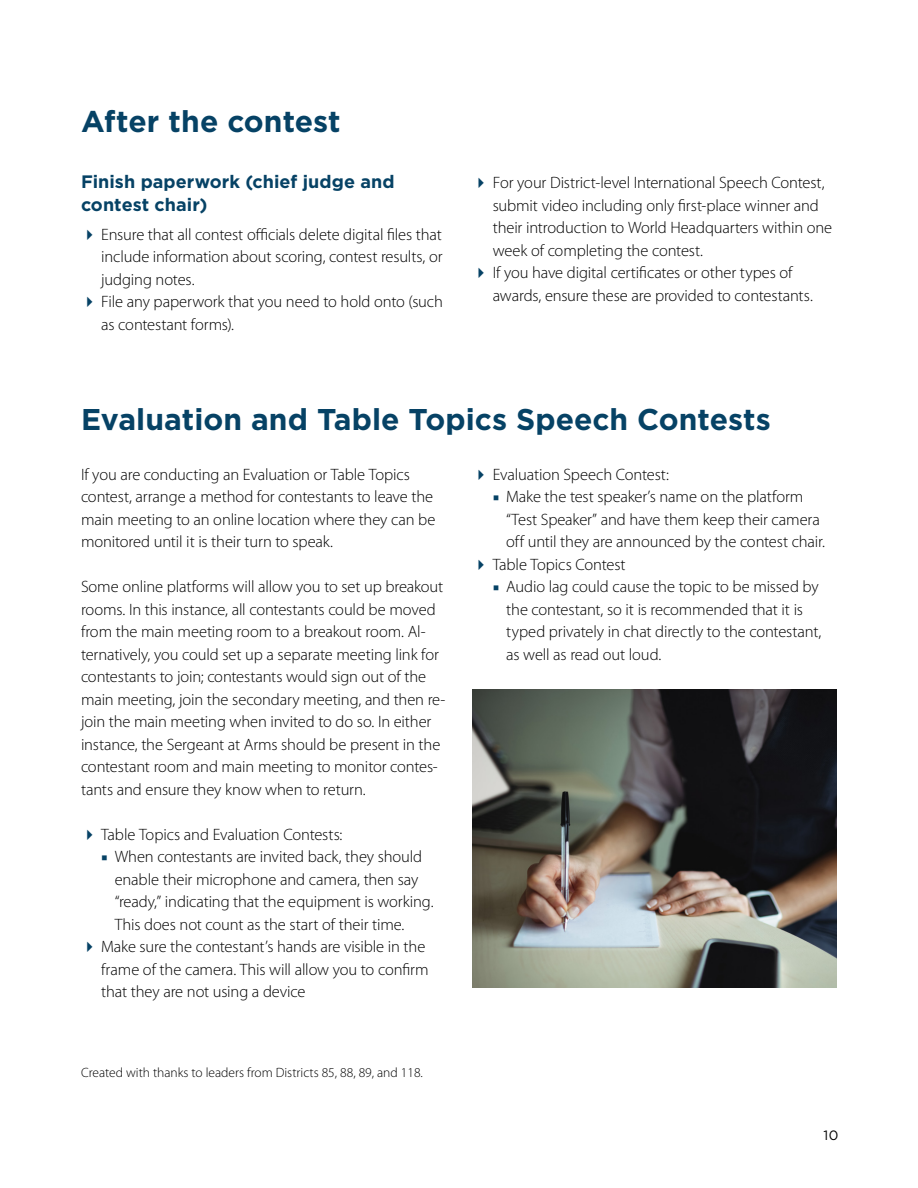
<style>
.page{position:relative;width:918px;height:1188px;background:#fff}
.page>*{position:absolute;margin:0;border:0;box-sizing:border-box;transform-origin:0 0}
.H1_20_25{font:700 30px "Gotham";color:#064265}
.H2_12_15{font:700 18px/22.5px "Gotham";letter-spacing:.005em;color:#064265}
.Bullet_Level_1{font:300 16.5px/22.5px "Myriad Pro";letter-spacing:-.01em;color:#000}
.Bullet_Level_2{font:300 16.5px/22.5px "Myriad Pro";letter-spacing:-.01em;color:#000}
.t1{font:300 13.5px "Myriad Pro";color:#000}
.t2{font:13.5px "Gotham";color:#000}
.s1{font-family:"Minion Pro";font-weight:700;font-stretch:condensed;color:#064265}
</style>
<div class="page">
<img style="left:472px;top:690px;width:364px;height:297px">
<h1 class="H1_20_25" style="left:81px;top:101px;width:261px">After the contest</h1>
<h2 class="H2_12_15" style="left:81px;top:171px;width:315px">Finish paperwork (chief judge and contest chair)</h2>
<p class="Bullet_Level_1" style="left:101px;top:224px;width:343px;text-align:justify">Ensure that all contest officials delete digital files that include information about scoring, contest results, or judging notes.</p>
<p class="Bullet_Level_1" style="left:101px;top:291px;width:343px">File any paperwork that you need to hold onto (such as contestant forms).</p>
<p class="Bullet_Level_1" style="left:493px;top:172px;width:341px">For your District-level International Speech Contest, submit video including only first-place winner and their introduction to World Headquarters within one week of completing the contest.</p>
<p class="Bullet_Level_1" style="left:493px;top:262px;width:322px">If you have digital certificates or other types of awards, ensure these are provided to contestants.</p>
<h1 class="H1_20_25" style="left:81px;top:400px;width:691px">Evaluation and Table Topics Speech Contests</h1>
<p class="Bullet_Level_1" style="left:81px;top:463px;width:356px">If you are conducting an Evaluation or Table Topics contest, arrange a method for contestants to leave the main meeting to an online location where they can be monitored until it is their turn to speak.</p>
<p class="Bullet_Level_1" style="left:81px;top:576px;width:366px">Some online platforms will allow you to set up breakout rooms. In this instance, all contestants could be moved from the main meeting room to a breakout room. Al&shy;ternatively, you could set up a separate meeting link for contestants to join; contestants would sign out of the main meeting, join the secondary meeting, and then re&shy;join the main meeting when invited to do so. In either instance, the Sergeant at Arms should be present in the contestant room and main meeting to monitor contes&shy;tants and ensure they know when to return.</p>
<p class="Bullet_Level_1" style="left:101px;top:823px;width:243px">Table Topics and Evaluation Contests:</p>
<p class="Bullet_Level_2" style="left:115px;top:846px;width:320px;text-indent:-14px"><span class="s1">■</span> When contestants are invited back, they should enable their microphone and camera, then say “ready,” indicating that the equipment is working.<br>This does not count as the start of their time.</p>
<p class="Bullet_Level_1" style="left:101px;top:936px;width:329px">Make sure the contestant’s hands are visible in the frame of the camera. This will allow you to confirm that they are not using a device</p>
<p class="Bullet_Level_1" style="left:493px;top:463px;width:178px">Evaluation Speech Contest:</p>
<p class="Bullet_Level_2" style="left:506px;top:486px;width:320px;text-indent:-14px"><span class="s1">■</span> Make the test speaker’s name on the platform “Test Speaker” and have them keep their camera off until they are announced by the contest chair.</p>
<p class="Bullet_Level_1" style="left:493px;top:553px;width:134px">Table Topics Contest</p>
<p class="Bullet_Level_2" style="left:506px;top:576px;width:317px;text-indent:-14px"><span class="s1">■</span> Audio lag could cause the topic to be missed by the contestant, so it is recommended that it is typed privately in chat directly to the contestant, as well as read out loud.</p>
<p class="t1" style="left:81px;top:1065px;width:343px">Created with thanks to leaders from Districts 85, 88, 89, and 118.</p>
<p class="t2" style="left:824px;top:1127px;width:16px">10</p>
</div>
